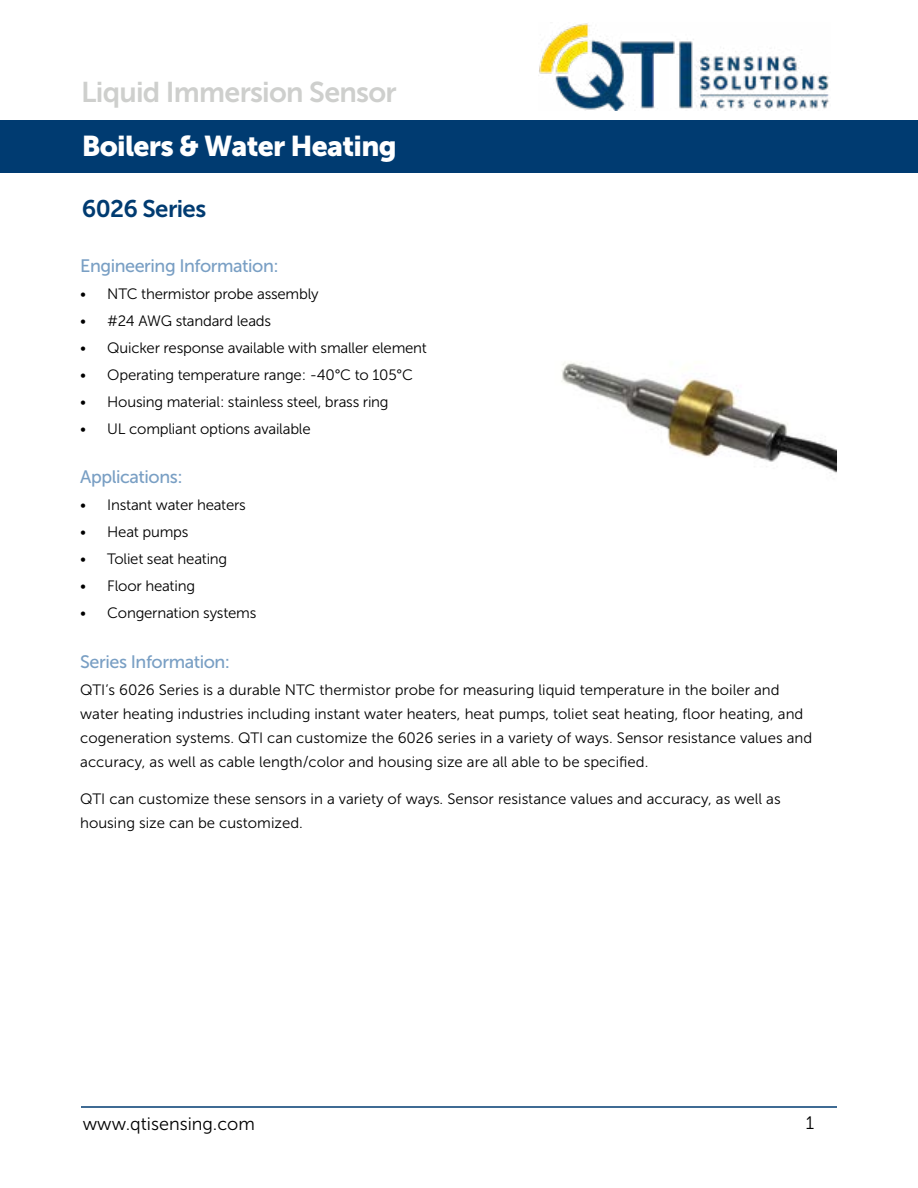
<style>
.page{position:relative;width:918px;height:1188px;background:#fff}
.page>*{position:absolute;margin:0;border:0;box-sizing:border-box;transform-origin:0 0}
.t1{font:28.5px "Museo Sans 700";letter-spacing:-.025em;color:#cecfcd}
.t2{font:28.5px "Museo Sans 900";letter-spacing:-.025em;color:#fff}
.t3{font:24px "Museo Sans 700";letter-spacing:-.025em;color:#003b71}
.t4{font:18px "Museo Sans 500";letter-spacing:-.025em;color:#799fc4}
.t5{font:18px "Museo Sans 300";color:#000}
.t6{font:15px/24px "Museo Sans 300";color:#000}
</style>
<div class="page">
<img style="left:561px;top:362px;width:276px;height:111px">
<div style="left:0;top:121px;width:918px;height:52px;background:#003b71"></div>
<img style="left:539px;top:23px;width:290px;height:87px">
<hr style="left:81px;top:1106px;width:756px;height:2px;background:#003b71">
<h1 class="t1" style="left:81px;top:77px;width:317px">Liquid Immersion Sensor</h1>
<h1 class="t2" style="left:82px;top:130px;width:317px">Boilers &amp; Water Heating</h1>
<h2 class="t3" style="left:82px;top:195px;width:126px">6026 Series</h2>
<p class="t4" style="left:80px;top:256px;width:200px">Engineering Information:</p>
<p class="t6" style="left:80px;top:282px;width:240px">• NTC thermistor probe assembly</p>
<p class="t6" style="left:80px;top:309px;width:192px">• #24 AWG standard leads</p>
<p class="t6" style="left:80px;top:336px;width:348px">• Quicker response available with smaller element</p>
<p class="t6" style="left:80px;top:363px;width:334px">• Operating temperature range: -40°C to 105°C</p>
<p class="t6" style="left:80px;top:390px;width:310px">• Housing material: stainless steel, brass ring</p>
<p class="t6" style="left:80px;top:417px;width:232px">• UL compliant options available</p>
<p class="t4" style="left:80px;top:467px;width:104px">Applications:</p>
<p class="t6" style="left:80px;top:493px;width:167px">• Instant water heaters</p>
<p class="t6" style="left:80px;top:520px;width:110px">• Heat pumps</p>
<p class="t6" style="left:80px;top:547px;width:149px">• Toliet seat heating</p>
<p class="t6" style="left:80px;top:574px;width:116px">• Floor heating</p>
<p class="t6" style="left:80px;top:601px;width:178px">• Congernation systems</p>
<p class="t4" style="left:80px;top:651px;width:151px">Series Information:</p>
<p class="t6" style="left:80px;top:677px;width:733px">QTI’s 6026 Series is a durable NTC thermistor probe for measuring liquid temperature in the boiler and water heating industries including instant water heaters, heat pumps, toliet seat heating, floor heating, and cogeneration systems. QTI can customize the 6026 series in a variety of ways. Sensor resistance values and accuracy, as well as cable length/color and housing size are all able to be specified.</p>
<p class="t6" style="left:80px;top:787px;width:702px">QTI can customize these sensors in a variety of ways. Sensor resistance values and accuracy, as well as housing size can be customized.</p>
<p class="t5" style="left:83px;top:1114px;width:174px">www.qtisensing.com</p>
<p class="t5" style="left:806px;top:1113px;width:10px">1</p>
</div>
